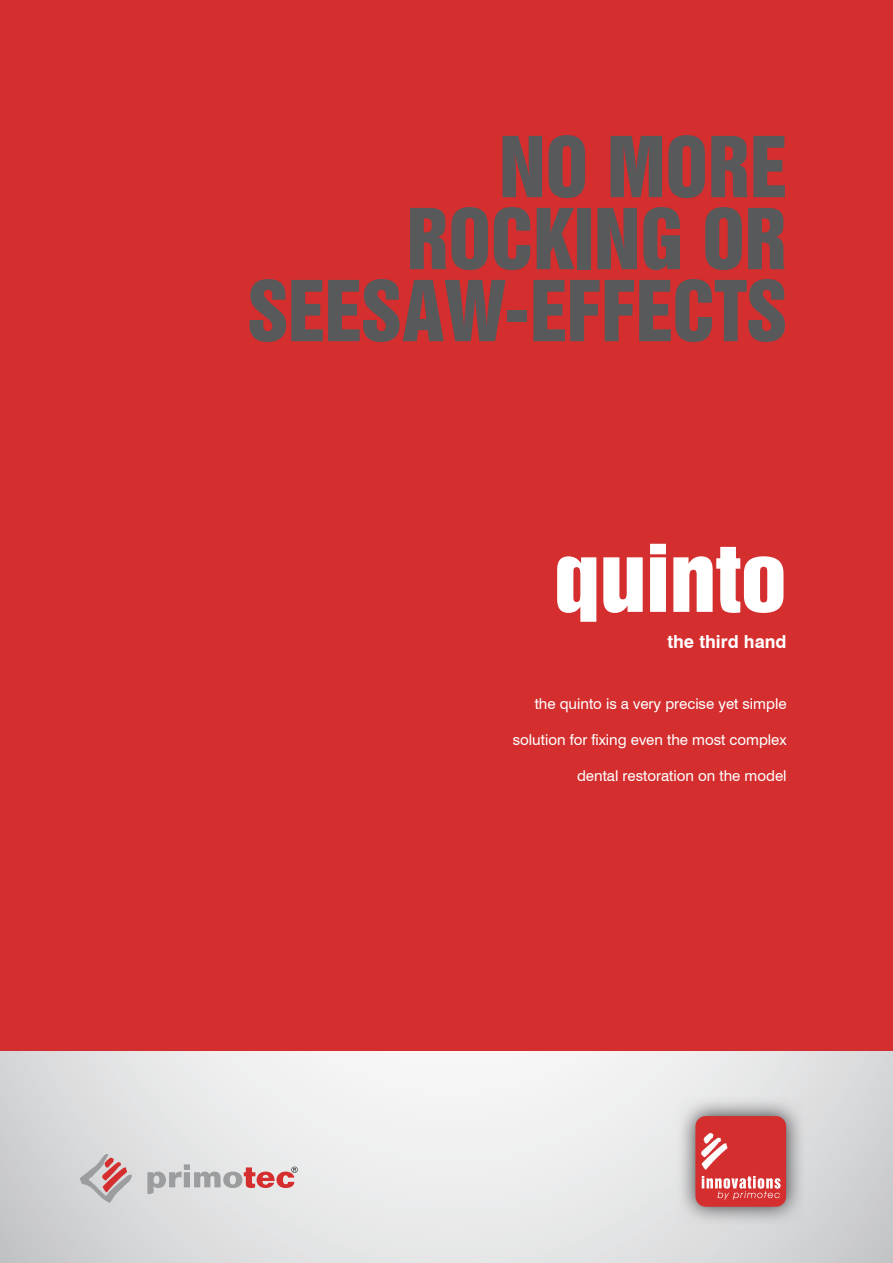
<style>
.page{position:relative;width:893px;height:1263px;background:#fff}
.page>*{position:absolute;margin:0;border:0;box-sizing:border-box;transform-origin:0 0}
.t1{font:85.05px "Swiss 921 BT Regular A";letter-spacing:-.01em;color:#fff;scale:1.11 1}
.t2{font:76.5px/72px "Swiss 921 BT Regular A";color:#57595b;text-align:right}
.t3{font:700 18px "Swiss 721 BT";color:#fff}
.t4{font:15px "Swiss 721 BT";color:#fff}
</style>
<div class="page">
<svg style="left:0;top:1050px;width:893px;height:213px"></svg>
<div style="left:0;top:0;width:893px;height:1050px;background:#d42e2e"></div>
<svg style="left:79px;top:1153px;width:54px;height:50px"></svg>
<svg style="left:147px;top:1164px;width:151px;height:30px"></svg>
<img style="left:675px;top:1096px;width:129px;height:128px">
<svg style="left:695px;top:1116px;width:91px;height:91px"></svg>
<h2 class="t2" style="left:248px;top:130px;width:540px">NO MORE<br>ROCKING OR<br>SEESAW-EFFECTS</h2>
<h1 class="t1" style="left:554px;top:523px;width:211px">quinto</h1>
<p class="t3" style="left:667px;top:631px;width:121px">the third hand</p>
<p class="t4" style="left:535px;top:695px;width:254px">the quinto is a very precise yet simple</p>
<p class="t4" style="left:513px;top:731px;width:275px">solution for fixing even the most complex</p>
<p class="t4" style="left:577px;top:767px;width:211px">dental restoration on the model</p>
</div>
